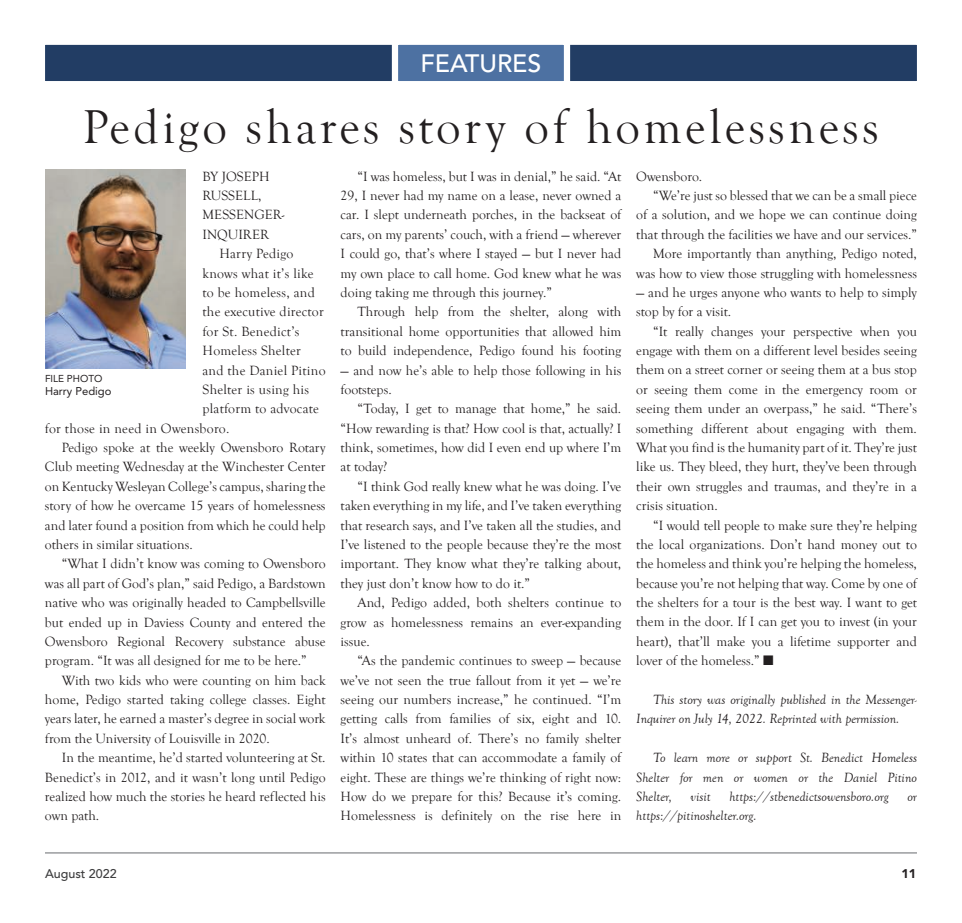
<style>
.page{position:relative;width:962px;height:923px;background:#fff}
.page>*{position:absolute;margin:0;border:0;box-sizing:border-box;transform-origin:0 0}
.t1{font:48.75px "Goudy Old Style T";letter-spacing:.07em;color:#231f20}
.t2{font:500 25px "Avenir LT Std";letter-spacing:-.005em;color:#fff}
.t3{font:13.75px/19.4px "Goudy Old Style T";color:#231f20;text-align:justify}
.t4{font:italic 13.75px/19.4px "Goudy Old Style T";color:#231f20}
.t5{font:13.75px "Goudy Old Style T";letter-spacing:.02em;color:#231f20}
.t6{font:500 12.5px "Avenir LT Std";color:#3e3e3f}
.t7{font:900 12.5px "Avenir LT Std";color:#231f20}
.t8{font:11.25px "Avenir LT Std";color:#231f20}
.t9{font:10px "Avenir LT Std";color:#231f20}
</style>
<div class="page">
<hr style="left:45px;top:852px;width:872px;height:1px;background:#939598">
<div style="left:45px;top:44px;width:872px;height:37px;background:#223d64"></div>
<svg style="left:389px;top:44px;width:184px;height:37px;background:#5b7ca8"></svg>
<img style="left:45px;top:169px;width:141px;height:199px">
<h2 class="t2" style="left:421px;top:50px;width:122px">FEATURES</h2>
<h1 class="t1" style="left:83px;top:107px;width:797px">Pedigo shares story of homelessness</h1>
<p class="t3" style="left:202px;top:167px;width:83px;text-align:left">BY JOSEPH<br>RUSSELL,<br>MESSENGER-<br>INQUIRER</p>
<p class="t5" style="left:219px;top:248px;width:76px">Harry Pedigo</p>
<p class="t5" style="left:202px;top:267px;width:113px">knows what it’s like</p>
<p class="t5" style="left:202px;top:287px;width:114px">to be homeless, and</p>
<p class="t5" style="left:202px;top:306px;width:123px">the executive director</p>
<p class="t5" style="left:202px;top:325px;width:99px">for St. Benedict’s</p>
<p class="t5" style="left:202px;top:345px;width:100px">Homeless Shelter</p>
<p class="t5" style="left:202px;top:364px;width:125px">and the Daniel Pitino</p>
<p class="t5" style="left:202px;top:384px;width:108px">Shelter is using his</p>
<p class="t5" style="left:202px;top:403px;width:118px">platform to advocate</p>
<p class="t5" style="left:45px;top:422px;width:186px">for those in need in Owensboro.</p>
<p class="t3" style="left:62px;top:438px;width:265px">Pedigo spoke at the weekly Owensboro Rotary</p>
<p class="t3" style="left:45px;top:458px;width:282px">Club meeting Wednesday at the Winchester Center</p>
<p class="t3" style="left:45px;top:477px;width:282px">on Kentucky Wesleyan College’s campus, sharing the</p>
<p class="t3" style="left:45px;top:497px;width:282px">story of how he overcame 15 years of homelessness</p>
<p class="t3" style="left:45px;top:516px;width:282px">and later found a position from which he could help</p>
<p class="t3" style="left:45px;top:535px;width:149px">others in similar situations.</p>
<p class="t3" style="left:62px;top:555px;width:265px">“What I didn’t know was coming to Owensboro</p>
<p class="t3" style="left:45px;top:574px;width:282px">was all part of God’s plan,” said Pedigo, a Bardstown</p>
<p class="t3" style="left:45px;top:593px;width:282px">native who was originally headed to Campbellsville</p>
<p class="t3" style="left:45px;top:613px;width:282px">but ended up in Daviess County and entered the</p>
<p class="t3" style="left:45px;top:632px;width:282px">Owensboro Regional Recovery substance abuse</p>
<p class="t3" style="left:45px;top:652px;width:263px">program. “It was all designed for me to be here.”</p>
<p class="t3" style="left:62px;top:671px;width:265px">With two kids who were counting on him back</p>
<p class="t3" style="left:45px;top:690px;width:282px">home, Pedigo started taking college classes. Eight</p>
<p class="t3" style="left:45px;top:710px;width:282px">years later, he earned a master’s degree in social work</p>
<p class="t3" style="left:45px;top:729px;width:226px">from the University of Louisville in 2020.</p>
<p class="t3" style="left:62px;top:748px;width:265px">In the meantime, he’d started volunteering at St.</p>
<p class="t3" style="left:45px;top:768px;width:282px">Benedict’s in 2012, and it wasn’t long until Pedigo</p>
<p class="t3" style="left:45px;top:787px;width:282px">realized how much the stories he heard reflected his</p>
<p class="t3" style="left:45px;top:807px;width:56px">own path.</p>
<p class="t9" style="left:45px;top:372px;width:59px">FILE PHOTO</p>
<p class="t8" style="left:45px;top:385px;width:68px">Harry Pedigo</p>
<p class="t3" style="left:341px;top:167px;width:282px;text-indent:17px">“I was homeless, but I was in denial,” he said. “At 29, I never had my name on a lease, never owned a car. I slept underneath porches, in the backseat of cars, on my parents’ couch, with a friend — wherever I could go, that’s where I stayed — but I never had my own place to call home. God knew what he was doing taking me through this journey.”</p>
<p class="t3" style="left:341px;top:303px;width:282px;text-indent:17px">Through help from the shelter, along with transitional home opportunities that allowed him to build independence, Pedigo found his footing</p>
<p class="t3" style="left:341px;top:361px;width:282px">— and now he’s able to help those following in his footsteps.</p>
<p class="t3" style="left:341px;top:400px;width:282px;text-indent:17px">“Today, I get to manage that home,” he said. “How rewarding is that? How cool is that, actually? I think, sometimes, how did I even end up where I’m at today?</p>
<p class="t3" style="left:341px;top:477px;width:282px;text-indent:17px">“I think God really knew what he was doing. I’ve taken everything in my life, and I’ve taken everything that research says, and I’ve taken all the studies, and I’ve listened to the people because they’re the most important. They know what they’re talking about, they just don’t know how to do it.”</p>
<p class="t3" style="left:341px;top:593px;width:282px;text-indent:17px">And, Pedigo added, both shelters continue to grow as homelessness remains an ever-expanding issue.</p>
<p class="t3" style="left:341px;top:652px;width:282px;text-indent:17px">“As the pandemic continues to sweep — because we’ve not seen the true fallout from it yet — we’re seeing our numbers increase,” he continued. “I’m getting calls from families of six, eight and 10.<br>It’s almost unheard of. There’s no family shelter within 10 states that can accommodate a family of eight. These are things we’re thinking of right now:<br>How do we prepare for this? Because it’s coming.<br>Homelessness is definitely on the rise here in</p>
<p class="t3" style="left:636px;top:167px;width:67px">Owensboro.</p>
<p class="t3" style="left:653px;top:187px;width:265px">“We’re just so blessed that we can be a small piece</p>
<p class="t3" style="left:636px;top:206px;width:282px">of a solution, and we hope we can continue doing</p>
<p class="t3" style="left:636px;top:225px;width:282px">that through the facilities we have and our services.”</p>
<p class="t3" style="left:653px;top:245px;width:265px">More importantly than anything, Pedigo noted,</p>
<p class="t3" style="left:636px;top:264px;width:282px">was how to view those struggling with homelessness</p>
<p class="t3" style="left:636px;top:283px;width:282px">— and he urges anyone who wants to help to simply stop by for a visit.</p>
<p class="t3" style="left:636px;top:322px;width:282px;text-indent:17px">“It really changes your perspective when you engage with them on a different level besides seeing them on a street corner or seeing them at a bus stop or seeing them come in the emergency room or seeing them under an overpass,” he said. “There’s something different about engaging with them.<br>What you find is the humanity part of it. They’re just like us. They bleed, they hurt, they’ve been through their own struggles and traumas, and they’re in a crisis situation.</p>
<p class="t3" style="left:636px;top:516px;width:282px;text-indent:17px">“I would tell people to make sure they’re helping the local organizations. Don’t hand money out to the homeless and think you’re helping the homeless, because you’re not helping that way. Come by one of the shelters for a tour is the best way. I want to get them in the door. If I can get you to invest (in your heart), that’ll make you a lifetime supporter and lover of the homeless.” ■</p>
<p class="t4" style="left:636px;top:690px;width:282px;text-indent:17px">This story was originally published in the Messenger-<br>Inquirer on July 14, 2022. Reprinted with permission.</p>
<p class="t4" style="left:636px;top:748px;width:282px;text-align:justify;text-indent:17px">To learn more or support St. Benedict Homeless Shelter for men or women or the Daniel Pitino Shelter,</p>
<p class="t4" style="left:691px;top:787px;width:21px">visit</p>
<p class="t4" style="left:729px;top:787px;width:161px">https://stbenedictsowensboro.org</p>
<p class="t4" style="left:907px;top:787px;width:11px">or</p>
<p class="t4" style="left:636px;top:806px;width:122px">https://pitinoshelter.org.</p>
<p class="t6" style="left:45px;top:866px;width:73px">August 2022</p>
<p class="t7" style="left:901px;top:868px;width:16px">11</p>
</div>
